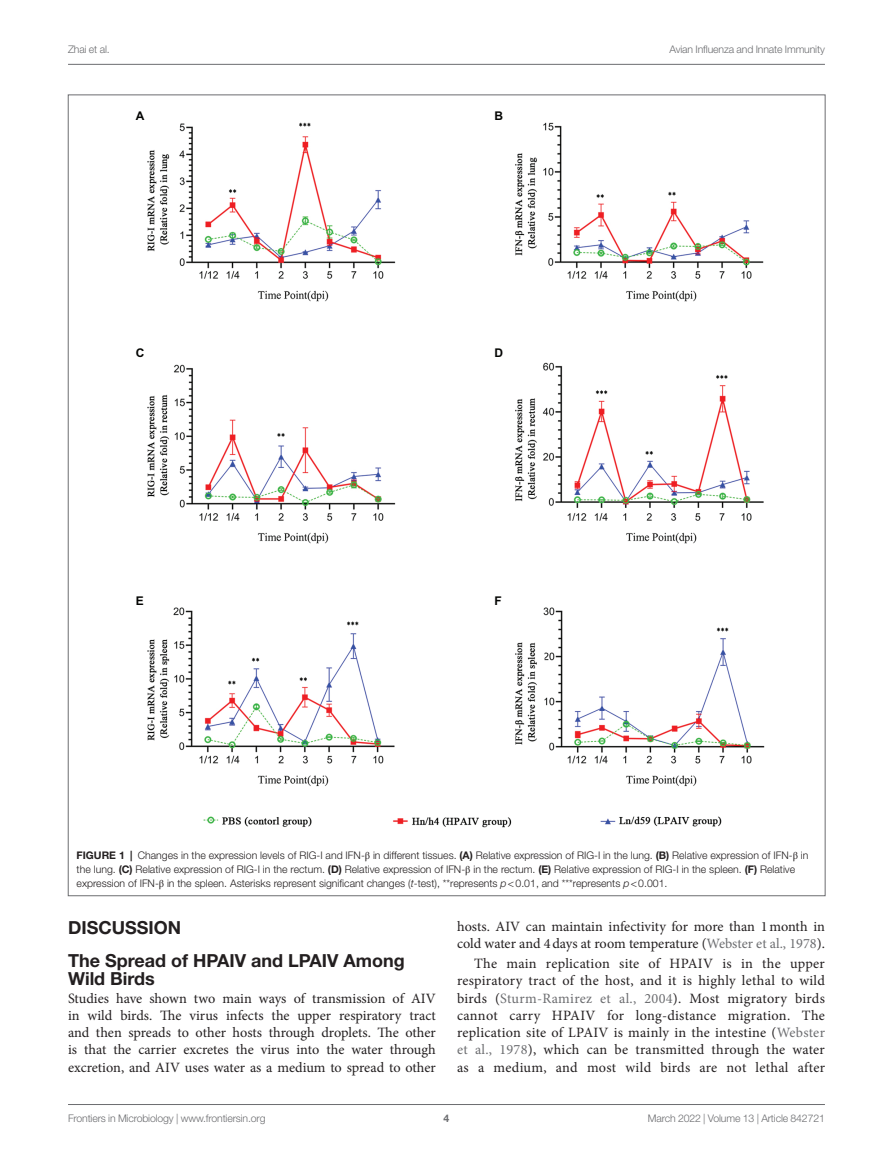
<style>
.page{position:relative;width:893px;height:1170px;background:#fff}
.page>*{position:absolute;margin:0;border:0;box-sizing:border-box;transform-origin:0 0}
.HEAD_2_after_HEAD_1{font:700 18px/18.8px "Helvetica Neue LT Std";color:#231f20}
.HEAD_1{font:700 18px "Helvetica Neue LT Std";color:#231f20}
.TEXT_FLUSH{font:14.25px/17.2px "Minion Pro";color:#231f20;text-align:justify}
.TEXT{font:14.25px/17.2px "Minion Pro";letter-spacing:.015em;color:#231f20;text-align:justify}
.t1{font:700 12px "Arial";color:#040503}
.FIG_LEG{font:300 10.5px/14.2px "Helvetica Neue LT Std";color:#231f20}
.t2{font:300 10.5px "Helvetica Neue LT Std";letter-spacing:-.015em;color:#6c6d70}
.t3{font:700 10.5px "Helvetica Neue LT Std";color:#6c6d70}
.s1{font-weight:700}
.s2{font-family:"STIX General";font-weight:400}
.s3{font-style:italic}
.s4{color:#6c6d70}
</style>
<div class="page">
<hr style="left:68px;top:64px;width:757px;height:1px;background:#6c6d70">
<hr style="left:68px;top:1104px;width:757px;height:1px;background:#6c6d70">
<img style="left:147px;top:122px;width:618px;height:706px">
<p class="t2" style="left:68px;top:42px;width:43px">Zhai et al.</p>
<p class="t2" style="left:669px;top:42px;width:157px">Avian Influenza and Innate Immunity</p>
<p class="t1" style="left:136px;top:107px;width:10px">A</p>
<p class="t1" style="left:494px;top:107px;width:10px">B</p>
<p class="t1" style="left:136px;top:344px;width:10px">C</p>
<p class="t1" style="left:494px;top:344px;width:10px">D</p>
<p class="t1" style="left:136px;top:591px;width:10px">E</p>
<p class="t1" style="left:494px;top:591px;width:9px">F</p>
<p class="FIG_LEG" style="left:77px;top:847px;width:733px"><span class="s1">FIGURE 1 |</span> Changes in the expression levels of RIG-I and IFN-<span class="s2">β</span> in different tissues. <span class="s1">(A)</span> Relative expression of RIG-I in the lung. <span class="s1">(B)</span> Relative expression of IFN-<span class="s2">β</span> in the lung. <span class="s1">(C)</span> Relative expression of RIG-I in the rectum. <span class="s1">(D)</span> Relative expression of IFN-<span class="s2">β</span> in the rectum. <span class="s1">(E)</span> Relative expression of RIG-I in the spleen. <span class="s1">(F)</span> Relative expression of IFN-<span class="s2">β</span> in the spleen. Asterisks represent significant changes (<span class="s3">t</span>-test), **represents <span class="s3">p</span>&lt;0.01, and ***represents <span class="s3">p</span>&lt;0.001.</p>
<p class="HEAD_1" style="left:68px;top:915px;width:115px">DISCUSSION</p>
<p class="HEAD_2_after_HEAD_1" style="left:68px;top:950px;width:338px">The Spread of HPAIV and LPAIV Among<br>Wild Birds</p>
<p class="TEXT_FLUSH" style="left:68px;top:989px;width:369px">Studies have shown two main ways of transmission of AIV in wild birds. The virus infects the upper respiratory tract and then spreads to other hosts through droplets. The other is that the carrier excretes the virus into the water through excretion, and AIV uses water as a medium to spread to other</p>
<p class="TEXT_FLUSH" style="left:457px;top:917px;width:369px">hosts. AIV can maintain infectivity for more than 1month in cold water and 4days at room temperature (<span class="s4">Webster et al., 1978</span>).</p>
<p class="TEXT" style="left:457px;top:954px;width:369px;text-indent:17px">The main replication site of HPAIV is in the upper respiratory tract of the host, and it is highly lethal to wild birds (<span class="s4">Sturm-Ramirez et al., 2004</span>). Most migratory birds cannot carry HPAIV for long-distance migration. The replication site of LPAIV is mainly in the intestine (<span class="s4">Webster et al., 1978</span>), which can be transmitted through the water as a medium, and most wild birds are not lethal after</p>
<p class="t2" style="left:68px;top:1111px;width:199px">Frontiers in Microbiology | www.frontiersin.org</p>
<p class="t3" style="left:444px;top:1111px;width:7px">4</p>
<p class="t2" style="left:648px;top:1111px;width:178px">March 2022 | Volume 13 | Article 842721</p>
</div>
